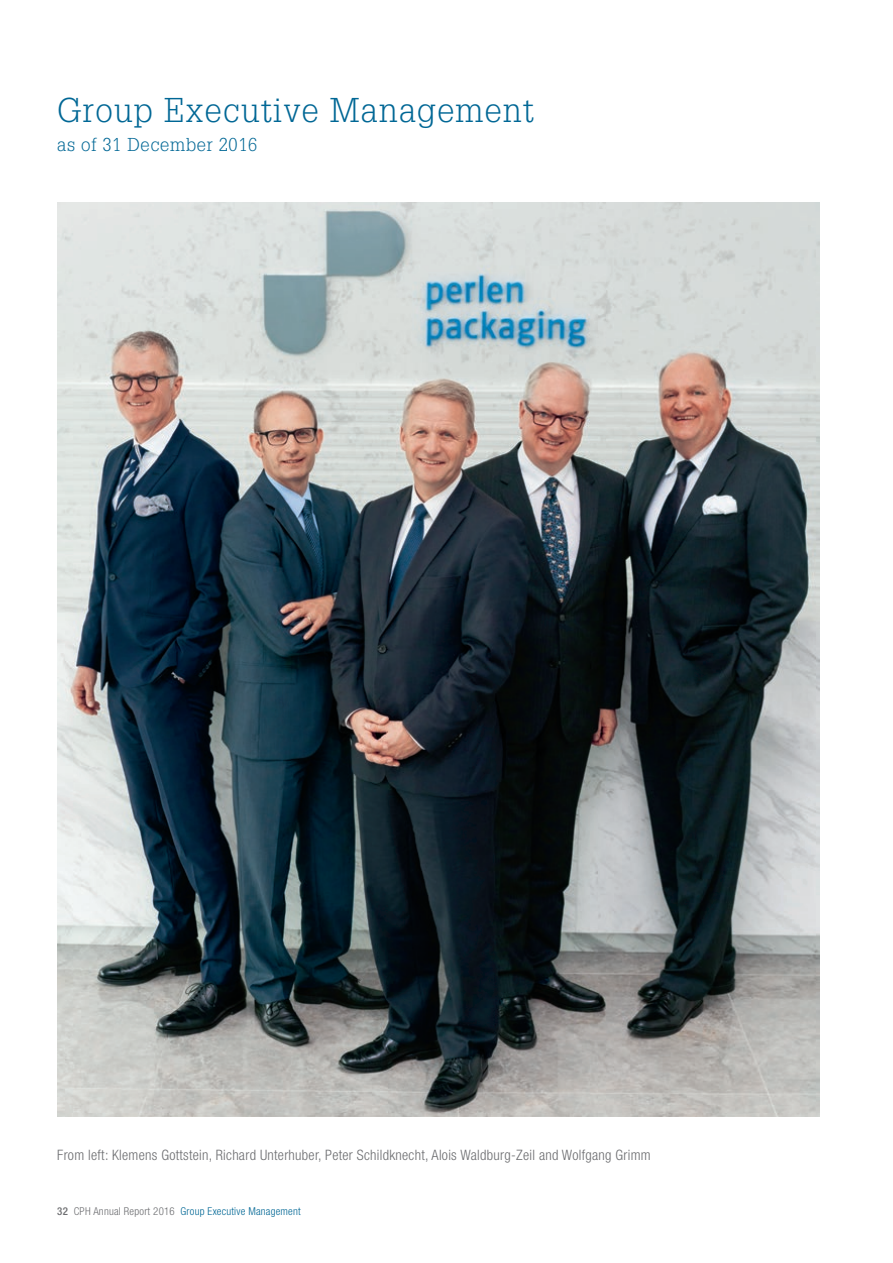
<style>
.page{position:relative;width:893px;height:1263px;background:#fff}
.page>*{position:absolute;margin:0;border:0;box-sizing:border-box;transform-origin:0 0}
.t1{font:300 33.6px "Glypha LT Std";letter-spacing:.04em;color:#006795}
.t2{font:300 18.15px "Glypha LT Std";letter-spacing:.04em;color:#006795}
.t3{font:300 condensed 14.4px "Helvetica Neue LT Std";letter-spacing:.02em;color:#6c6d70}
.t4{font:300 condensed 10.8px "Helvetica Neue LT Std";letter-spacing:.02em;color:#006795}
.s1{font-weight:500;color:#6c6d70}
.s2{color:#6c6d70}
</style>
<div class="page">
<img style="left:57px;top:203px;width:763px;height:913px">
<h1 class="t1" style="left:57px;top:91px;width:478px">Group Executive Management</h1>
<p class="t2" style="left:57px;top:135px;width:202px">as of 31 December 2016</p>
<p class="t3" style="left:57px;top:1147px;width:595px">From left: Klemens Gottstein, Richard Unterhuber, Peter Schildknecht, Alois Waldburg-Zeil and Wolfgang Grimm</p>
<p class="t4" style="left:57px;top:1205px;width:245px"><span class="s1">32</span> <span class="s2">CPH Annual Report 2016</span> Group Executive Management</p>
</div>
